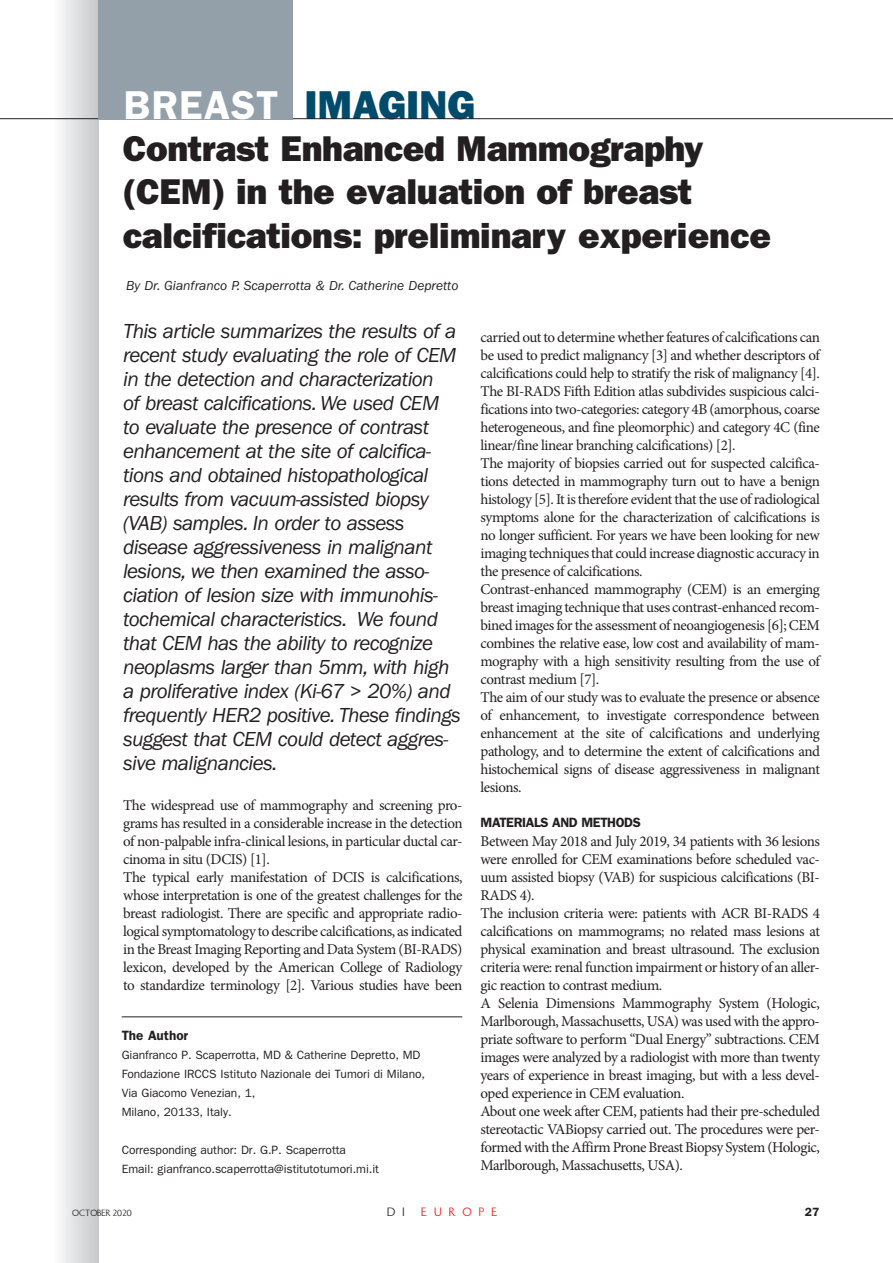
<style>
.page{position:relative;width:893px;height:1263px;background:#fff}
.page>*{position:absolute;margin:0;border:0;box-sizing:border-box;transform-origin:0 0}
.t1{font:40.5px "ITC Franklin Gothic Std Hvy";color:#004b6c}
.t2{font:36px/43.5px "ITC Franklin Gothic Std Hvy";letter-spacing:-.01em;color:#231f20}
.t3{font:italic 21px/24px "ITC Franklin Gothic Std";letter-spacing:-.03em;color:#231f20}
.t4{font:15px/18px "Minion Pro";letter-spacing:-.03em;color:#231f20}
.t5{font:italic 13.5px "ITC Franklin Gothic Std";color:#231f20}
.t6{font:600 13.5px "ITC Franklin Gothic Std";letter-spacing:-.03em;color:#231f20}
.t7{font:600 13.5px "ITC Franklin Gothic Std";color:#231f20}
.t8{font:12px/18.9px "ITC Franklin Gothic Std";letter-spacing:-.005em;color:#231f20}
.t9{font:12px "OPTI Susan";letter-spacing:.6em;color:#ee1d23}
.t10{font:12px "OPTI Susan";color:#231f20}
.t11{font:600 12px "ITC Franklin Gothic Std";color:#231f20}
.t12{font:9px "OPTI Susan";color:#231f20}
.s1{font-family:"ITC Franklin Gothic Std";font-weight:600;color:#fff}
</style>
<div class="page">
<div style="left:53px;top:0;width:45px;height:1263px;background:linear-gradient(to right,#fefefe,#c7c8cb)"></div>
<hr style="left:0;top:118px;width:893px;height:1px;background:#231f20">
<div style="left:98px;top:0;width:195px;height:119px;background:#94a0a9"></div>
<hr style="left:122px;top:1016px;width:340px;height:1px;background:#231f20">
<h1 class="t1" style="left:123px;top:81px;width:353px"><span class="s1">BREAST</span> IMAGING</h1>
<h2 class="t2" style="left:123px;top:127px;width:650px">Contrast Enhanced Mammography (CEM) in the evaluation of breast calcifications: preliminary experience</h2>
<p class="t5" style="left:126px;top:278px;width:334px">By Dr. Gianfranco P. Scaperrotta &amp; Dr. Catherine Depretto</p>
<p class="t3" style="left:123px;top:319px;width:339px">This article summarizes the results of a recent study evaluating the role of CEM in the detection and characterization<br>of breast calcifications. We used CEM to evaluate the presence of contrast enhancement at the site of calcifica&shy;tions and obtained histopathological results from vacuum-assisted biopsy (VAB) samples. In order to assess disease aggressiveness in malignant lesions, we then examined the asso&shy;ciation of lesion size with immunohis&shy;tochemical characteristics. We found that CEM has the ability to recognize neoplasms larger than 5mm, with high a proliferative index (Ki-67 &gt; 20%) and frequently HER2 positive. These findings suggest that CEM could detect aggres&shy;sive malignancies.</p>
<p class="t4" style="left:123px;top:796px;width:341px">The widespread use of mammography and screening pro&shy;grams has resulted in a considerable increase in the detection of non-palpable infra-clinical lesions, in particular ductal car&shy;cinoma in situ (DCIS) [1].<br>The typical early manifestation of DCIS is calcifications, whose interpretation is one of the greatest challenges for the breast radiologist. There are specific and appropriate radio&shy;logical symptomatology to describe calcifications, as indicated in the Breast Imaging Reporting and Data System (BI-RADS) lexicon, developed by the American College of Radiology to standardize terminology [2]. Various studies have been</p>
<p class="t4" style="left:480px;top:328px;width:341px">carried out to determine whether features of calcifications can be used to predict malignancy [3] and whether descriptors of calcifications could help to stratify the risk of malignancy [4].<br>The BI-RADS Fifth Edition atlas subdivides suspicious calci&shy;fications into two-categories: category 4B (amorphous, coarse heterogeneous, and fine pleomorphic) and category 4C (fine linear/fine linear branching calcifications) [2].<br>The majority of biopsies carried out for suspected calcifica&shy;tions detected in mammography turn out to have a benign histology [5]. It is therefore evident that the use of radiological symptoms alone for the characterization of calcifications is no longer sufficient. For years we have been looking for new imaging techniques that could increase diagnostic accuracy in the presence of calcifications.<br>Contrast-enhanced mammography (CEM) is an emerging breast imaging technique that uses contrast-enhanced recom&shy;bined images for the assessment of neoangiogenesis [6]; CEM combines the relative ease, low cost and availability of mam&shy;mography with a high sensitivity resulting from the use of contrast medium [7].<br>The aim of our study was to evaluate the presence or absence of enhancement, to investigate correspondence between enhancement at the site of calcifications and underlying pathology, and to determine the extent of calcifications and histochemical signs of disease aggressiveness in malignant lesions.</p>
<p class="t6" style="left:480px;top:815px;width:162px">MATERIALS AND METHODS</p>
<p class="t4" style="left:480px;top:832px;width:341px">Between May 2018 and July 2019, 34 patients with 36 lesions were enrolled for CEM examinations before scheduled vac&shy;uum assisted biopsy (VAB) for suspicious calcifications (BI-RADS 4).<br>The inclusion criteria were: patients with ACR BI-RADS 4 calcifications on mammograms; no related mass lesions at physical examination and breast ultrasound. The exclusion criteria were: renal function impairment or history of an aller&shy;gic reaction to contrast medium.<br>A Selenia Dimensions Mammography System (Hologic, Marlborough, Massachusetts, USA) was used with the appro&shy;priate software to perform “Dual Energy” subtractions. CEM images were analyzed by a radiologist with more than twenty years of experience in breast imaging, but with a less devel&shy;oped experience in CEM evaluation.<br>About one week after CEM, patients had their pre-scheduled stereotactic VABiopsy carried out. The procedures were per&shy;formed with the Affirm Prone Breast Biopsy System (Hologic, Marlborough, Massachusetts, USA).</p>
<p class="t7" style="left:122px;top:1027px;width:68px">The Author</p>
<p class="t8" style="left:122px;top:1046px;width:305px">Gianfranco P. Scaperrotta, MD &amp; Catherine Depretto, MD Fondazione IRCCS Istituto Nazionale dei Tumori di Milano, Via Giacomo Venezian, 1,<br>Milano, 20133, Italy.</p>
<p class="t8" style="left:122px;top:1140px;width:259px">Corresponding author: Dr. G.P. Scaperrotta<br>Email: gianfranco.scaperrotta@istitutotumori.mi.it</p>
<p class="t12" style="left:72px;top:1208px;width:61px">OCTOBER 2020</p>
<p class="t10" style="left:387px;top:1205px;width:19px">D I</p>
<p class="t9" style="left:421px;top:1205px;width:77px">EUROPE</p>
<p class="t11" style="left:805px;top:1205px;width:16px">27</p>
</div>
